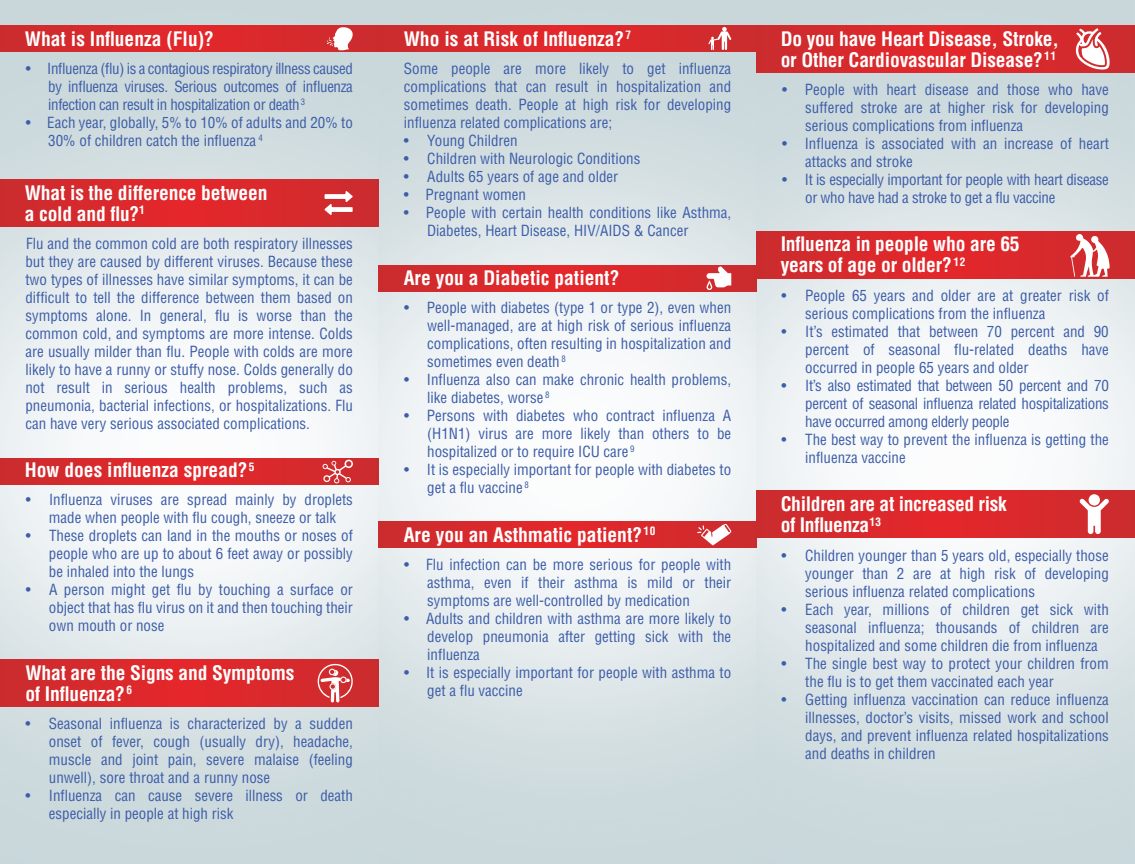
<style>
.page{position:relative;width:1135px;height:864px;background:#fff}
.page>*{position:absolute;margin:0;border:0;box-sizing:border-box;transform-origin:0 0}
.t1{font:700 condensed 19.5px/21px "Helvetica";letter-spacing:-.01em;color:#fff}
.t2{font:condensed 15px/18px "Helvetica";color:#3c5da8;text-align:justify}
.t3{font:condensed 15px/18px "Helvetica";letter-spacing:-.02em;color:#3c5da8}
</style>
<div class="page">
<img style="left:0;top:0;width:1134px;height:864px">
<div style="left:378px;top:25px;width:378px;height:27px;background:linear-gradient(to right,#d72a2c,#da292c)"></div>
<div style="left:378px;top:265px;width:378px;height:26px;background:linear-gradient(to bottom,#d8292c,#d8292c)"></div>
<div style="left:378px;top:522px;width:378px;height:26px;background:linear-gradient(to right,#d8292c,#d8292c)"></div>
<div style="left:756px;top:25px;width:378px;height:48px;background:linear-gradient(to right,#d8292c,#d8292c)"></div>
<div style="left:756px;top:232px;width:378px;height:47px;background:linear-gradient(to bottom,#d9292c,#d9292c)"></div>
<div style="left:756px;top:491px;width:378px;height:47px;background:linear-gradient(to right,#d8292c,#d82b2e)"></div>
<svg style="left:0;top:25px;width:378px;height:27px;background:#d8292c"></svg>
<svg style="left:0;top:458px;width:378px;height:27px;background:#d8292c"></svg>
<div style="left:0;top:179px;width:378px;height:48px;background:linear-gradient(to right,#d8292c,#d82a2d)"></div>
<div style="left:0;top:660px;width:378px;height:47px;background:linear-gradient(to right,#d8292c,#d82a2d)"></div>
<svg style="left:326px;top:27px;width:27px;height:23px"></svg>
<svg style="left:322px;top:460px;width:31px;height:23px"></svg>
<svg style="left:317px;top:664px;width:35px;height:39px"></svg>
<svg style="left:708px;top:27px;width:23px;height:23px"></svg>
<svg style="left:706px;top:266px;width:25px;height:24px"></svg>
<svg style="left:697px;top:524px;width:34px;height:21px"></svg>
<svg style="left:1074px;top:28px;width:35px;height:42px"></svg>
<svg style="left:1069px;top:234px;width:40px;height:43px"></svg>
<svg style="left:1078px;top:499px;width:30px;height:35px"></svg>
<div style="left:1088px;top:494px;width:11px;height:12px;background:#fff;border-radius:50%"></div>
<svg style="left:324px;top:191px;width:28px;height:24px"></svg>
<h1 class="t1" style="left:25px;top:28px;width:191px">What is Influenza (Flu)?</h1>
<p class="t2" style="left:48px;top:59px;width:306px;text-indent:-23px">• Influenza (flu) is a contagious respiratory illness caused by influenza viruses. Serious outcomes of influenza infection can result in hospitalization or death<sup>3</sup></p>
<p class="t2" style="left:48px;top:113px;width:306px;text-indent:-23px">• Each year, globally, 5% to 10% of adults and 20% to<br>30% of children catch the influenza <sup>4</sup></p>
<h1 class="t1" style="left:25px;top:182px;width:244px">What is the difference between a cold and flu?<sup>1</sup></h1>
<p class="t2" style="left:25px;top:234px;width:329px">Flu and the common cold are both respiratory illnesses but they are caused by different viruses. Because these two types of illnesses have similar symptoms, it can be difficult to tell the difference between them based on symptoms alone. In general, flu is worse than the common cold, and symptoms are more intense. Colds are usually milder than flu. People with colds are more likely to have a runny or stuffy nose. Colds generally do not result in serious health problems, such as pneumonia, bacterial infections, or hospitalizations. Flu can have very serious associated complications.</p>
<h1 class="t1" style="left:25px;top:460px;width:231px">How does influenza spread?<sup>5</sup></h1>
<p class="t2" style="left:26px;top:491px;width:328px;text-align:center">• Influenza viruses are spread mainly by droplets made when people with flu cough, sneeze or talk</p>
<p class="t2" style="left:49px;top:527px;width:305px;text-indent:-23px">• These droplets can land in the mouths or noses of people who are up to about 6 feet away or possibly be inhaled into the lungs</p>
<p class="t2" style="left:49px;top:581px;width:305px;text-indent:-23px">• A person might get flu by touching a surface or object that has flu virus on it and then touching their own mouth or nose</p>
<h1 class="t1" style="left:25px;top:662px;width:270px">What are the Signs and Symptoms of Influenza?<sup>6</sup></h1>
<p class="t2" style="left:49px;top:715px;width:305px;text-indent:-23px">• Seasonal influenza is characterized by a sudden onset of fever, cough (usually dry), headache, muscle and joint pain, severe malaise (feeling unwell), sore throat and a runny nose</p>
<p class="t2" style="left:49px;top:787px;width:305px;text-indent:-23px">• Influenza can cause severe illness or death especially in people at high risk</p>
<h1 class="t1" style="left:403px;top:28px;width:229px">Who is at Risk of Influenza?<sup>7</sup></h1>
<p class="t2" style="left:404px;top:59px;width:329px">Some people are more likely to get influenza complications that can result in hospitalization and sometimes death. People at high risk for developing influenza related complications are;</p>
<p class="t2" style="left:404px;top:131px;width:115px">• Young Children</p>
<p class="t2" style="left:404px;top:149px;width:238px">• Children with Neurologic Conditions</p>
<p class="t2" style="left:404px;top:167px;width:216px">• Adults 65 years of age and older</p>
<p class="t2" style="left:404px;top:185px;width:124px">• Pregnant women</p>
<p class="t2" style="left:427px;top:203px;width:306px;text-indent:-23px">• People with certain health conditions like Asthma,<br>Diabetes, Heart Disease, HIV/AIDS &amp; Cancer</p>
<h1 class="t1" style="left:403px;top:267px;width:217px">Are you a Diabetic patient?</h1>
<p class="t2" style="left:427px;top:298px;width:305px;text-indent:-23px">• People with diabetes (type 1 or type 2), even when well-managed, are at high risk of serious influenza complications, often resulting in hospitalization and sometimes even death <sup>8</sup></p>
<p class="t2" style="left:427px;top:370px;width:305px;text-indent:-23px">• Influenza also can make chronic health problems, like diabetes, worse <sup>8</sup></p>
<p class="t2" style="left:427px;top:406px;width:305px;text-indent:-23px">• Persons with diabetes who contract influenza A (H1N1) virus are more likely than others to be hospitalized or to require ICU care <sup>9</sup></p>
<p class="t2" style="left:427px;top:460px;width:305px;text-indent:-23px">• It is especially important for people with diabetes to get a flu vaccine <sup>8</sup></p>
<h1 class="t1" style="left:403px;top:524px;width:253px">Are you an Asthmatic patient?<sup>10</sup></h1>
<p class="t2" style="left:427px;top:555px;width:305px;text-indent:-23px">• Flu infection can be more serious for people with asthma, even if their asthma is mild or their symptoms are well-controlled by medication</p>
<p class="t2" style="left:427px;top:609px;width:305px;text-indent:-23px">• Adults and children with asthma are more likely to develop pneumonia after getting sick with the influenza</p>
<p class="t2" style="left:427px;top:663px;width:305px;text-indent:-23px">• It is especially important for people with asthma to get a flu vaccine</p>
<h1 class="t1" style="left:780px;top:28px;width:280px">Do you have Heart Disease, Stroke, or Other Cardiovascular Disease?<sup>11</sup></h1>
<p class="t2" style="left:805px;top:81px;width:305px;text-indent:-23px">• People with heart disease and those who have suffered stroke are at higher risk for developing serious complications from influenza</p>
<p class="t2" style="left:805px;top:135px;width:305px;text-indent:-23px">• Influenza is associated with an increase of heart attacks and stroke</p>
<p class="t3" style="left:805px;top:171px;width:305px;text-indent:-23px">• It is especially important for people with heart disease or who have had a stroke to get a flu vaccine</p>
<h1 class="t1" style="left:780px;top:234px;width:240px">Influenza in people who are 65 years of age or older?<sup>12</sup></h1>
<p class="t2" style="left:805px;top:286px;width:305px;text-indent:-24px">• People 65 years and older are at greater risk of serious complications from the influenza</p>
<p class="t2" style="left:805px;top:322px;width:305px;text-indent:-24px">• It’s estimated that between 70 percent and 90 percent of seasonal flu-related deaths have occurred in people 65 years and older</p>
<p class="t2" style="left:805px;top:376px;width:305px;text-indent:-24px">• It’s also estimated that between 50 percent and 70 percent of seasonal influenza related hospitalizations have occurred among elderly people</p>
<p class="t2" style="left:805px;top:430px;width:305px;text-indent:-24px">• The best way to prevent the influenza is getting the influenza vaccine</p>
<h1 class="t1" style="left:780px;top:493px;width:228px">Children are at increased risk of Influenza<sup>13</sup></h1>
<p class="t2" style="left:805px;top:546px;width:305px;text-indent:-24px">• Children younger than 5 years old, especially those younger than 2 are at high risk of developing serious influenza related complications</p>
<p class="t2" style="left:805px;top:600px;width:305px;text-indent:-24px">• Each year, millions of children get sick with seasonal influenza; thousands of children are hospitalized and some children die from influenza</p>
<p class="t2" style="left:805px;top:654px;width:305px;text-indent:-24px">• The single best way to protect your children from the flu is to get them vaccinated each year</p>
<p class="t2" style="left:805px;top:690px;width:305px;text-indent:-24px">• Getting influenza vaccination can reduce influenza illnesses, doctor’s visits, missed work and school days, and prevent influenza related hospitalizations and deaths in children</p>
</div>
